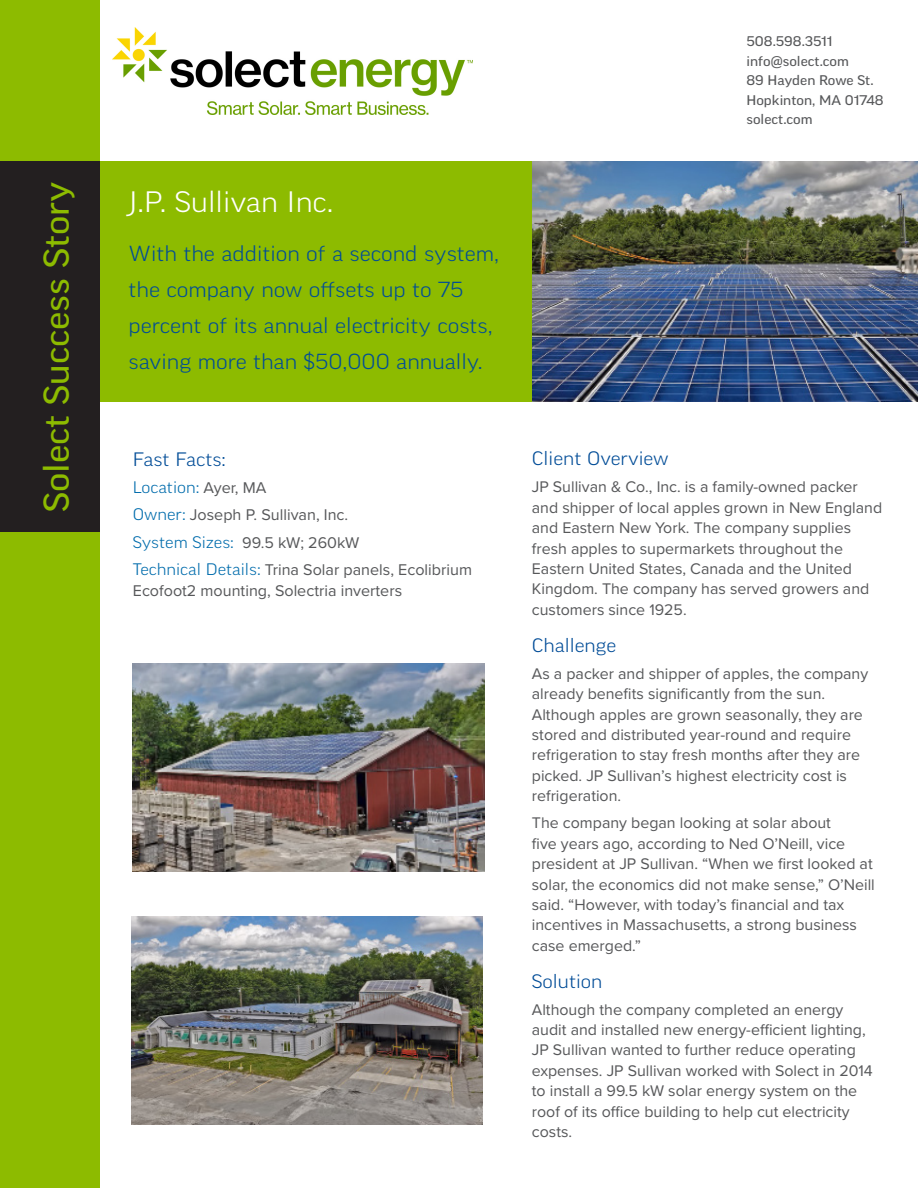
<style>
.page{position:relative;width:918px;height:1188px;background:#fff}
.page>*{position:absolute;margin:0;border:0;box-sizing:border-box;transform-origin:0 0}
.sidebar{font:expanded 34.65px "Good Pro";color:#8dbb00}
.main_callout_reverse{font:300 expanded 28.5px "Good Pro";color:#fff}
.header_callout{font:300 expanded 21px/36px "Good Pro";color:#004c97}
.subhead{font:300 expanded 18.75px "Good Pro";color:#004c97}
.bodycopy{font:300 expanded 18.75px "Good Pro";color:#004c97}
.bodycopy-2{font:16.2px/20.7px "Proxima Nova";color:#57585a}
.bodycopy-3{font:300 expanded 16.2px "Good Pro";color:#006cac}
.bodycopy-4{font:15.9px/20.4px "Proxima Nova";color:#57585a}
.t1{font:expanded 13.5px/19.5px "Good Pro";color:#57585a}
.s1{font-family:"Proxima Nova";font-weight:400;font-stretch:normal;color:#57585a}
.s2{font-family:"Good Pro";font-weight:300;font-stretch:expanded;color:#006cac}
</style>
<div class="page">
<div style="left:0;top:0;width:100px;height:1188px;background:#8dbb00"></div>
<div style="left:97px;top:161px;width:436px;height:241px;background:#8dbb00"></div>
<img style="left:532px;top:161px;width:386px;height:241px">
<div style="left:0;top:161px;width:100px;height:371px;background:#231f20"></div>
<img style="left:133px;top:664px;width:352px;height:208px">
<img style="left:132px;top:916px;width:351px;height:208px">
<img style="left:112px;top:28px;width:360px;height:87px">
<p class="sidebar" style="left:36px;top:512px;width:332px;rotate:-90deg">Solect Success Story</p>
<p class="main_callout_reverse" style="left:129px;top:185px;width:206px">J.P. Sullivan Inc.</p>
<p class="header_callout" style="left:129px;top:235px;width:372px">With the addition of a second system, the company now offsets up to 75 percent of its annual electricity costs, saving more than $50,000 annually.</p>
<p class="subhead" style="left:133px;top:448px;width:95px">Fast Facts:</p>
<p class="bodycopy-3" style="left:133px;top:478px;width:135px">Location: <span class="s1">Ayer, MA</span></p>
<p class="bodycopy-2" style="left:133px;top:504px;width:217px"><span class="s2">Owner:</span> Joseph P. Sullivan, Inc.</p>
<p class="bodycopy-3" style="left:133px;top:533px;width:228px">System Sizes: <span class="s1">99.5 kW; 260kW</span></p>
<p class="bodycopy-2" style="left:133px;top:559px;width:341px"><span class="s2">Technical Details:</span> Trina Solar panels, Ecolibrium<br>Ecofoot2 mounting, Solectria inverters</p>
<p class="t1" style="left:746px;top:32px;width:139px">508.598.3511 info@solect.com<br>89 Hayden Rowe St.<br>Hopkinton, MA 01748 solect.com</p>
<p class="subhead" style="left:532px;top:448px;width:138px">Client Overview</p>
<p class="bodycopy-4" style="left:532px;top:476px;width:352px">JP Sullivan &amp; Co., Inc. is a family-owned packer and shipper of local apples grown in New England and Eastern New York. The company supplies fresh apples to supermarkets throughout the Eastern United States, Canada and the United Kingdom. The company has served growers and customers since 1925.</p>
<p class="subhead" style="left:532px;top:634px;width:86px">Challenge</p>
<p class="bodycopy-4" style="left:532px;top:662px;width:338px">As a packer and shipper of apples, the company already benefits significantly from the sun.<br>Although apples are grown seasonally, they are stored and distributed year-round and require refrigeration to stay fresh months after they are picked. JP Sullivan’s highest electricity cost is refrigeration.</p>
<p class="bodycopy-4" style="left:532px;top:812px;width:344px">The company began looking at solar about<br>five years ago, according to Ned O’Neill, vice president at JP Sullivan. “When we first looked at solar, the economics did not make sense,” O’Neill said. “However, with today’s financial and tax incentives in Massachusetts, a strong business case emerged.”</p>
<p class="bodycopy" style="left:532px;top:970px;width:72px">Solution</p>
<p class="bodycopy-4" style="left:532px;top:998px;width:342px">Although the company completed an energy audit and installed new energy-efficient lighting, JP Sullivan wanted to further reduce operating expenses. JP Sullivan worked with Solect in 2014 to install a 99.5 kW solar energy system on the roof of its office building to help cut electricity costs.</p>
</div>
